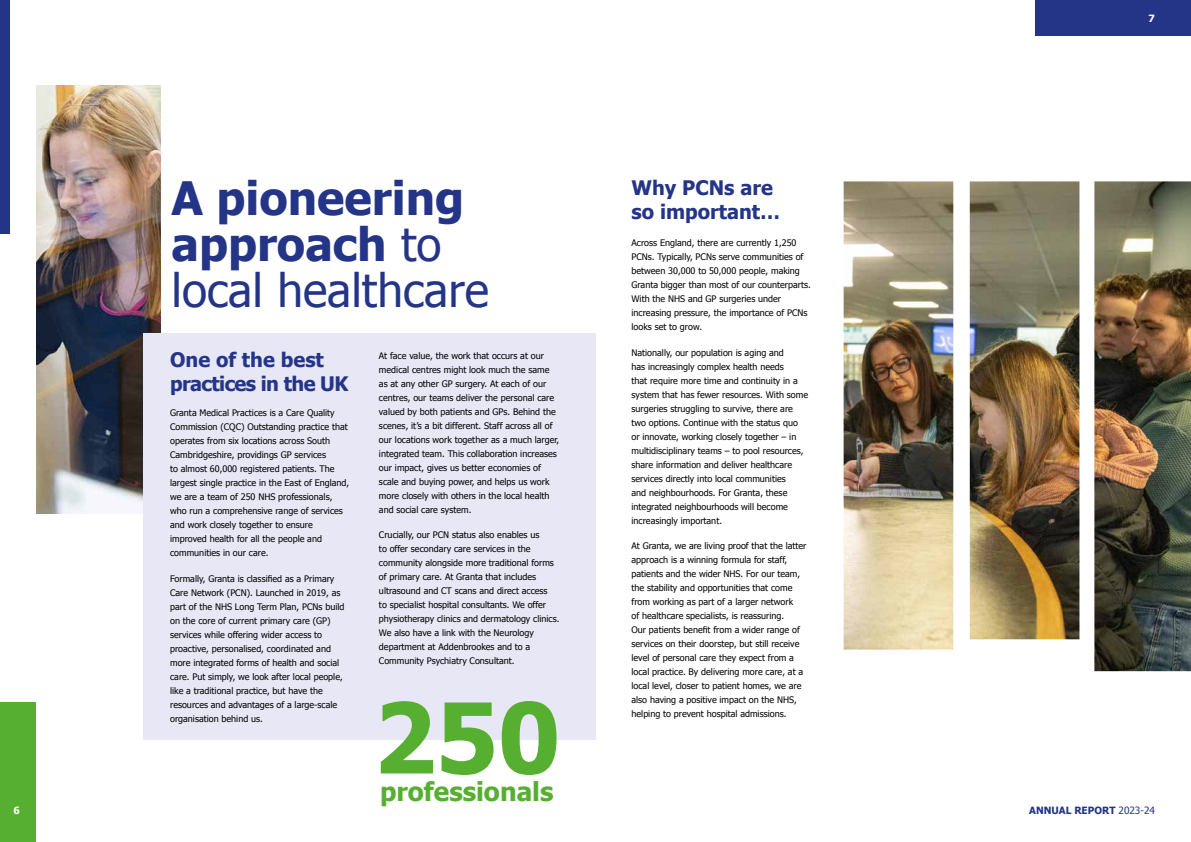
<style>
.page{position:relative;width:1191px;height:842px;background:#fff}
.page>*{position:absolute;margin:0;border:0;box-sizing:border-box;transform-origin:0 0}
.t1{font:700 97.6px "Tahoma";color:#56af31}
.t2{font:700 46px/46px "Tahoma";color:#243588}
.t3{font:700 26px "Tahoma";color:#56af31}
.t4{font:700 20px/24px "Tahoma";letter-spacing:-.03em;color:#243588}
.t5{font:700 20px/24px "Tahoma";color:#243588}
.t6{font:700 10px "Tahoma";color:#243588}
.t7{font:700 10px "Tahoma";color:#fff}
.t8{font:9px/14px "Tahoma";color:#000}
.s1{font-weight:400}
</style>
<div class="page">
<div style="left:0;top:702px;width:36px;height:140px;background:#56af31"></div>
<div style="left:1034px;top:0;width:157px;height:36px;background:#243588"></div>
<img style="left:36px;top:85px;width:125px;height:429px">
<div style="left:143px;top:333px;width:452px;height:407px;background:#e8e7f5"></div>
<img style="left:843px;top:181px;width:348px;height:490px">
<div style="left:0;top:0;width:10px;height:234px;background:#243588"></div>
<p class="t7" style="left:13px;top:803px;width:8px">6</p>
<h2 class="t2" style="left:171px;top:173px;width:319px">A pioneering approach <span class="s1">to local healthcare</span></h2>
<h3 class="t4" style="left:170px;top:346px;width:180px">One of the best practices in the UK</h3>
<p class="t8" style="left:170px;top:405px;width:181px">Granta Medical Practices is a Care Quality Commission (CQC) Outstanding practice that operates from six locations across South Cambridgeshire, providings GP services<br>to almost 60,000 registered patients. The largest single practice in the East of England, we are a team of 250 NHS professionals, who run a comprehensive range of services and work closely together to ensure improved health for all the people and communities in our care.</p>
<p class="t8" style="left:170px;top:571px;width:176px">Formally, Granta is classified as a Primary Care Network (PCN). Launched in 2019, as part of the NHS Long Term Plan, PCNs build on the core of current primary care (GP) services while offering wider access to proactive, personalised, coordinated and more integrated forms of health and social care. Put simply, we look after local people, like a traditional practice, but have the resources and advantages of a large-scale organisation behind us.</p>
<p class="t8" style="left:379px;top:348px;width:182px">At face value, the work that occurs at our medical centres might look much the same as at any other GP surgery. At each of our centres, our teams deliver the personal care valued by both patients and GPs. Behind the scenes, it’s a bit different. Staff across all of our locations work together as a much larger, integrated team. This collaboration increases our impact, gives us better economies of scale and buying power, and helps us work more closely with others in the local health and social care system.</p>
<p class="t8" style="left:379px;top:527px;width:182px">Crucially, our PCN status also enables us<br>to offer secondary care services in the community alongside more traditional forms of primary care. At Granta that includes ultrasound and CT scans and direct access<br>to specialist hospital consultants. We offer physiotherapy clinics and dermatology clinics.<br>We also have a link with the Neurology department at Addenbrookes and to a Community Psychiatry Consultant.</p>
<h1 class="t1" style="left:373px;top:669px;width:188px">250</h1>
<h3 class="t3" style="left:380px;top:773px;width:175px">professionals</h3>
<h3 class="t5" style="left:631px;top:175px;width:150px">Why PCNs are so important…</h3>
<p class="t8" style="left:631px;top:236px;width:181px">Across England, there are currently 1,250<br>PCNs. Typically, PCNs serve communities of between 30,000 to 50,000 people, making Granta bigger than most of our counterparts.<br>With the NHS and GP surgeries under increasing pressure, the importance of PCNs looks set to grow.</p>
<p class="t8" style="left:631px;top:345px;width:178px">Nationally, our population is aging and<br>has increasingly complex health needs<br>that require more time and continuity in a system that has fewer resources. With some surgeries struggling to survive, there are two options. Continue with the status quo or innovate, working closely together – in multidisciplinary teams – to pool resources, share information and deliver healthcare services directly into local communities<br>and neighbourhoods. For Granta, these integrated neighbourhoods will become increasingly important.</p>
<p class="t8" style="left:631px;top:538px;width:176px">At Granta, we are living proof that the latter approach is a winning formula for staff, patients and the wider NHS. For our team, the stability and opportunities that come from working as part of a larger network<br>of healthcare specialists, is reassuring.<br>Our patients benefit from a wider range of services on their doorstep, but still receive level of personal care they expect from a local practice. By delivering more care, at a local level, closer to patient homes, we are also having a positive impact on the NHS, helping to prevent hospital admissions.</p>
<p class="t7" style="left:1148px;top:12px;width:8px">7</p>
<p class="t6" style="left:1029px;top:803px;width:127px">ANNUAL REPORT <span class="s1">2023-24</span></p>
</div>
